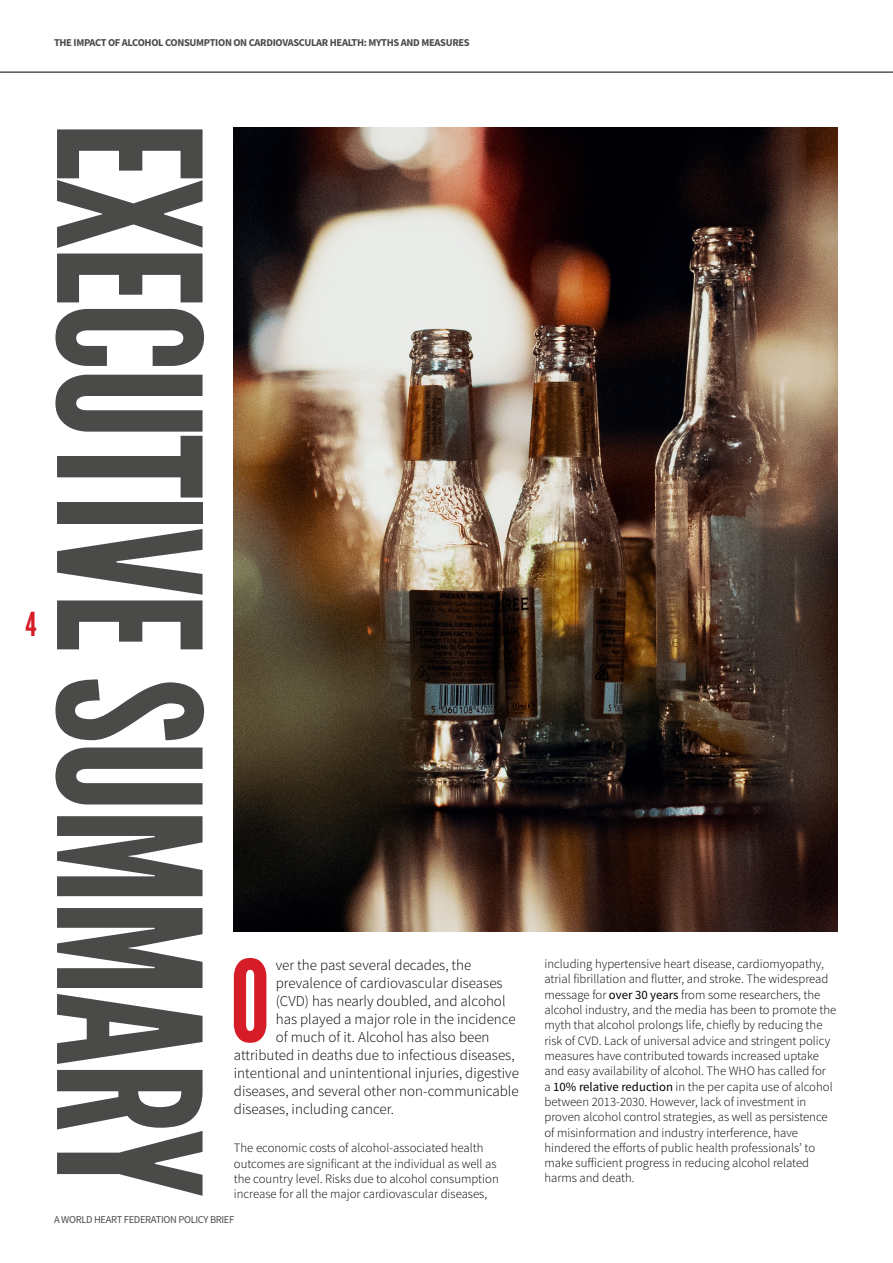
<style>
.page{position:relative;width:893px;height:1263px;background:#fff}
.page>*{position:absolute;margin:0;border:0;box-sizing:border-box;transform-origin:0 0}
.t1{font:197.85px "League Gothic";letter-spacing:-.02em;color:#4a4a49}
.t2{font:112.95px "League Gothic";color:#d61c26}
.t3{font:33px "League Gothic";color:#d61c26}
.t4{font:300 15px "Source Sans Pro";color:#000}
.t5{font:300 12.75px/15.3px "Source Sans Pro";color:#000}
.t6{font:700 10.5px "Source Sans Pro";letter-spacing:-.03em;color:#4a4a49}
.t7{font:10.5px "Source Sans Pro";letter-spacing:-.03em;color:#4a4a49}
.s1{font-weight:400}
</style>
<div class="page">
<hr style="left:0;top:72px;width:891px;height:1px;background:#000">
<img style="left:234px;top:128px;width:603px;height:804px">
<p class="t6" style="left:54px;top:36px;width:417px">THE IMPACT OF ALCOHOL CONSUMPTION ON CARDIOVASCULAR HEALTH: MYTHS AND MEASURES</p>
<h3 class="t3" style="left:26px;top:604px;width:13px">4</h3>
<h1 class="t1" style="left:245px;top:122px;width:1077px;rotate:90deg">EXECUTIVE SUMMARY</h1>
<h2 class="t2" style="left:230px;top:934px;width:41px">O</h2>
<p class="t4" style="left:276px;top:956px;width:197px">ver the past several decades, the</p>
<p class="t4" style="left:276px;top:974px;width:228px">prevalence of cardiovascular diseases</p>
<p class="t4" style="left:276px;top:992px;width:231px">(CVD) has nearly doubled, and alcohol</p>
<p class="t4" style="left:276px;top:1010px;width:241px">has played a major role in the incidence</p>
<p class="t4" style="left:276px;top:1028px;width:215px">of much of it. Alcohol has also been</p>
<p class="t4" style="left:234px;top:1046px;width:282px">attributed in deaths due to infectious diseases,</p>
<p class="t4" style="left:234px;top:1064px;width:287px">intentional and unintentional injuries, digestive</p>
<p class="t4" style="left:234px;top:1082px;width:286px">diseases, and several other non-communicable</p>
<p class="t4" style="left:234px;top:1100px;width:162px">diseases, including cancer.</p>
<p class="t5" style="left:234px;top:1140px;width:266px">The economic costs of alcohol-associated health outcomes are significant at the individual as well as the country level. Risks due to alcohol consumption increase for all the major cardiovascular diseases,</p>
<p class="t7" style="left:54px;top:1213px;width:182px">A WORLD HEART FEDERATION POLICY BRIEF</p>
<p class="t5" style="left:544px;top:956px;width:293px">including hypertensive heart disease, cardiomyopathy, atrial fibrillation and flutter, and stroke. The widespread message for <span class="s1">over 30 years</span> from some researchers, the alcohol industry, and the media has been to promote the myth that alcohol prolongs life, chiefly by reducing the risk of CVD. Lack of universal advice and stringent policy measures have contributed towards increased uptake and easy availability of alcohol. The WHO has called for<br>a <span class="s1">10% relative reduction</span> in the per capita use of alcohol between 2013-2030. However, lack of investment in proven alcohol control strategies, as well as persistence of misinformation and industry interference, have hindered the efforts of public health professionals’ to make sufficient progress in reducing alcohol related harms and death.</p>
</div>
